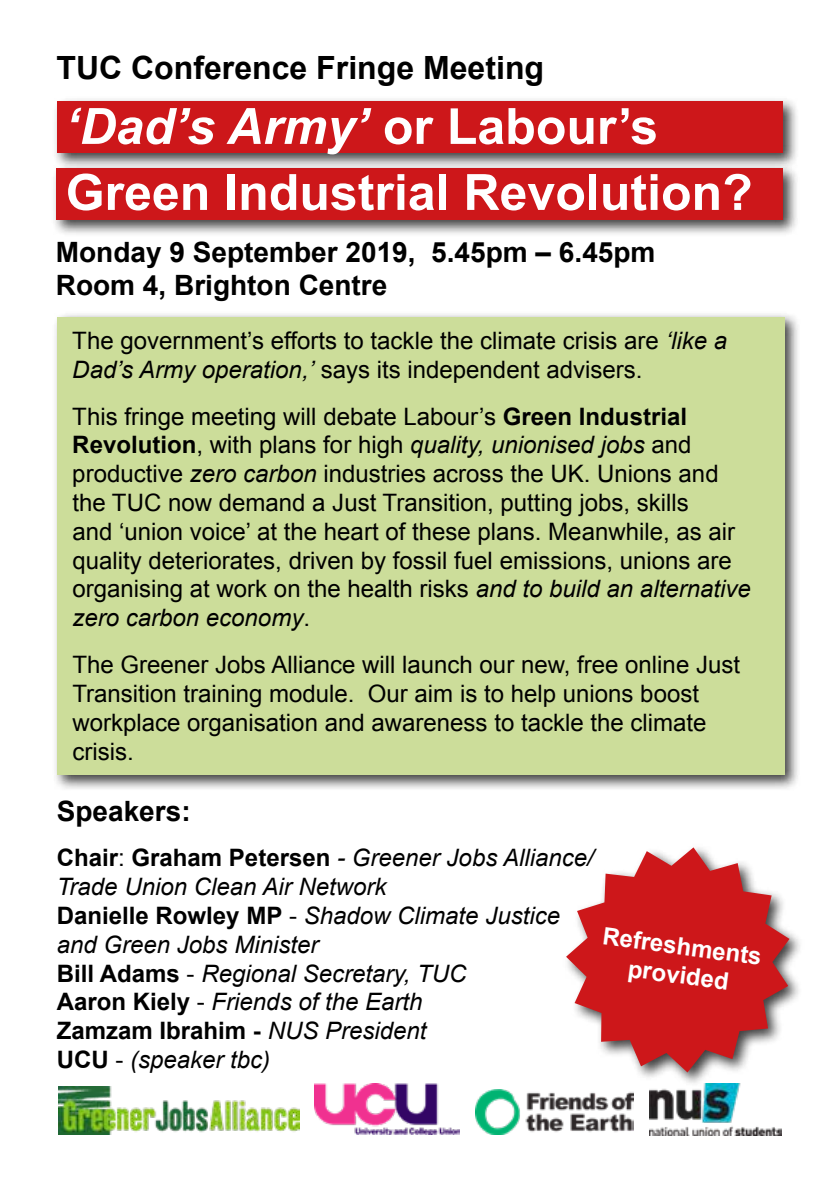
<style>
.page{position:relative;width:840px;height:1191px;background:#fff}
.page>*{position:absolute;margin:0;border:0;box-sizing:border-box;transform-origin:0 0}
.t1{font:700 50px/66px "Arial";color:#fff}
.t2{font:700 32px "Arial";color:#000}
.t3{font:700 28px/33.6px "Arial";color:#000}
.t4{font:24px/28.8px "Arial";color:#000}
.t5{font:italic 24px/28.8px "Arial";color:#000}
.t6{font:700 24px/28.8px "Arial";color:#fff;text-align:center}
.s1{font-style:italic}
.s2{font-weight:700}
.s3{font-weight:700;font-style:normal}
.s4{font-style:normal}
</style>
<div class="page">
<div style="left:52px;top:311px;width:748px;height:480px;background:#000;opacity:.75"></div>
<div style="left:57px;top:317px;width:726px;height:457px;background:#ccdd9a"></div>
<div style="left:51px;top:163px;width:747px;height:74px;background:#000;opacity:.75"></div>
<div style="left:56px;top:169px;width:726px;height:51px;background:#cd171a"></div>
<div style="left:52px;top:96px;width:746px;height:74px;background:#000;opacity:.75"></div>
<div style="left:57px;top:102px;width:725px;height:51px;background:#cd171a"></div>
<img style="left:58px;top:1086px;width:241px;height:48px">
<img style="left:314px;top:1083px;width:145px;height:51px">
<img style="left:649px;top:1087px;width:131px;height:48px">
<img style="left:475px;top:1089px;width:158px;height:45px">
<div style="left:561px;top:843px;width:243px;height:244px;background:#000;opacity:.75"></div>
<svg style="left:565px;top:847px;width:224px;height:225px;fill:#cd171a"></svg>
<h2 class="t2" style="left:56px;top:47px;width:489px">TUC Conference Fringe Meeting</h2>
<h1 class="t1" style="left:66px;top:95px;width:688px"><span class="s1">‘Dad’s Army’</span> or Labour’s<br>Green Industrial Revolution?</h1>
<p class="t3" style="left:56px;top:236px;width:601px">Monday 9 September 2019, 5.45pm – 6.45pm<br>Room 4, Brighton Centre</p>
<p class="t4" style="left:72px;top:326px;width:656px">The government’s efforts to tackle the climate crisis are <span class="s1">‘like a<br>Dad’s Army operation,’</span> says its independent advisers.</p>
<p class="t4" style="left:72px;top:402px;width:679px">This fringe meeting will debate Labour’s <span class="s2">Green Industrial Revolution</span>, with plans for high <span class="s1">quality, unionised jobs</span> and productive <span class="s1">zero carbon</span> industries across the UK. Unions and the TUC now demand a Just Transition, putting jobs, skills<br>and ‘union voice’ at the heart of these plans. Meanwhile, as air quality deteriorates, driven by fossil fuel emissions, unions are organising at work on the health risks <span class="s1">and to build an alternative zero carbon economy</span>.</p>
<p class="t4" style="left:72px;top:650px;width:669px">The Greener Jobs Alliance will launch our new, free online Just Transition training module. Our aim is to help unions boost workplace organisation and awareness to tackle the climate crisis.</p>
<p class="t3" style="left:57px;top:795px;width:135px">Speakers:</p>
<p class="t5" style="left:57px;top:844px;width:538px"><span class="s3">Chair</span><span class="s4">:</span> <span class="s3">Graham Petersen</span> - Greener Jobs Alliance/ Trade Union Clean Air Network<br><span class="s3">Danielle Rowley MP</span> <span class="s4">-</span> Shadow Climate Justice and Green Jobs Minister<br><span class="s3">Bill Adams</span> <span class="s4">-</span> Regional Secretary, TUC<br><span class="s3">Aaron Kiely</span> <span class="s4">-</span> Friends of the Earth<br><span class="s3">Zamzam Ibrahim -</span> NUS President<br><span class="s3">UCU</span> <span class="s4">-</span> (speaker tbc)</p>
<p class="t6" style="left:604px;top:922px;width:162px;rotate:7deg">Refreshments provided</p>
</div>
